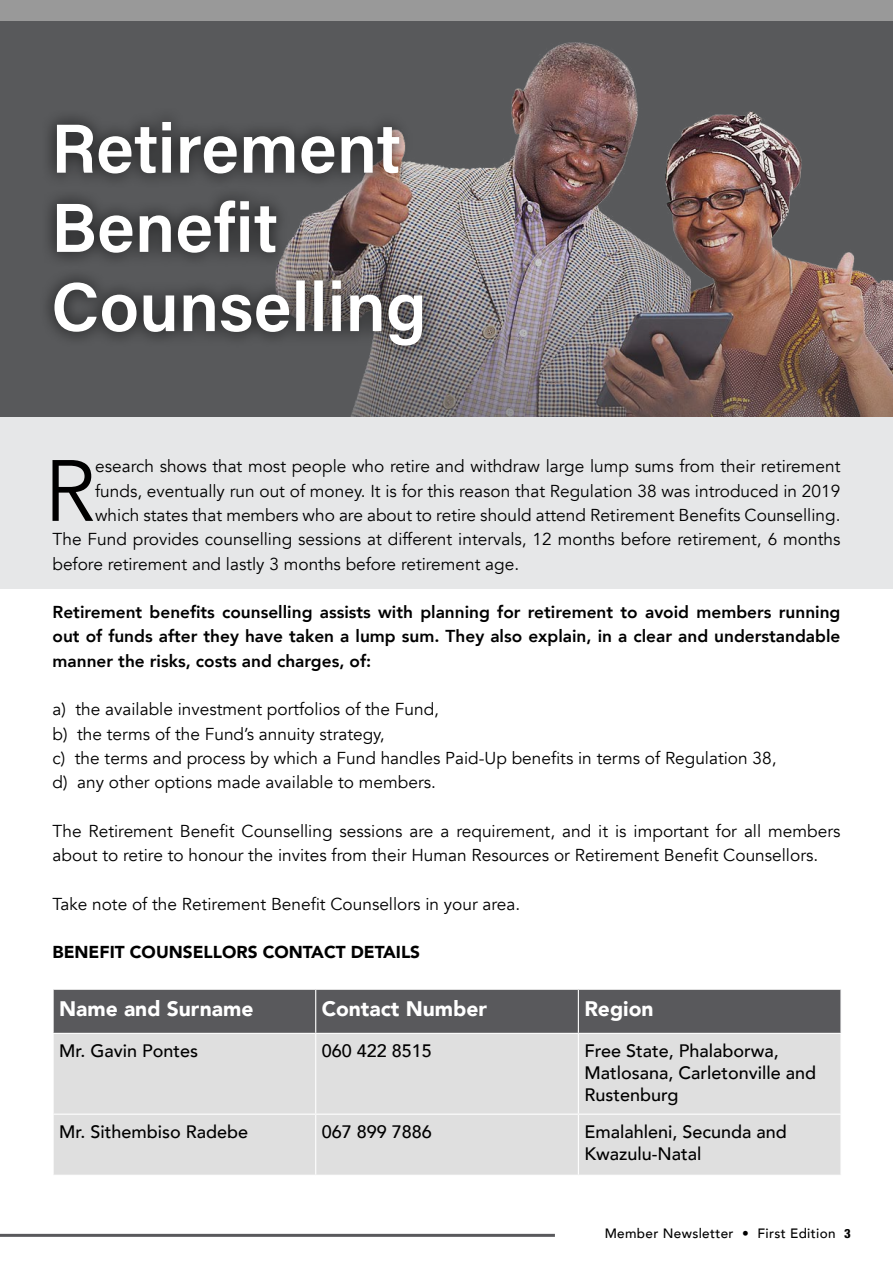
<style>
.page{position:relative;width:893px;height:1263px;background:#fff}
.page>*{position:absolute;margin:0;border:0;box-sizing:border-box;transform-origin:0 0}
.t1{font:85.95px "Avenir";color:#000}
.t2{font:900 21px "Avenir";color:#fff}
.t3{font:500 18px/21.6px "Avenir";color:#000}
.t4{font:17.25px/24.3px "Avenir";color:#000}
.t5{font:800 17.25px/24.3px "Avenir";color:#000;text-align:justify}
.t6{font:900 17.25px "Avenir";color:#000}
.t7{font:500 13.5px "Avenir";letter-spacing:.025em;color:#000}
.s1{font-family:"Helvetica Neue";font-weight:800;font-stretch:condensed;font-size:12.75px}
</style>
<div class="page">
<div style="left:0;top:417px;width:893px;height:172px;background:#e6e7e8"></div>
<div style="left:54px;top:990px;width:786px;height:43px;background:#59595c"></div>
<div style="left:54px;top:1034px;width:786px;height:141px;background:#dfdfdf"></div>
<hr style="left:315px;top:990px;width:1px;height:43px;background:#fff">
<hr style="left:578px;top:990px;width:1px;height:43px;background:#fff">
<hr style="left:315px;top:1034px;width:1px;height:79px;background:#fff">
<hr style="left:578px;top:1034px;width:1px;height:79px;background:#fff">
<hr style="left:53px;top:1113px;width:263px;height:2px;background:#fff">
<hr style="left:316px;top:1113px;width:262px;height:2px;background:#fff">
<hr style="left:315px;top:1115px;width:1px;height:60px;background:#fff">
<hr style="left:578px;top:1113px;width:264px;height:2px;background:#fff">
<hr style="left:578px;top:1115px;width:1px;height:60px;background:#fff">
<div style="left:0;top:17px;width:893px;height:400px;background:#58595b"></div>
<img style="left:291px;top:43px;width:602px;height:374px">
<div style="left:39px;top:265px;width:399px;height:96px;background:#000;opacity:.75"></div>
<svg style="left:54px;top:280px;width:368px;height:66px"></svg>
<div style="left:41px;top:185px;width:250px;height:83px;background:#000;opacity:.75"></div>
<svg style="left:57px;top:200px;width:219px;height:53px"></svg>
<div style="left:41px;top:107px;width:373px;height:82px;background:#000;opacity:.75"></div>
<svg style="left:57px;top:122px;width:342px;height:51px"></svg>
<div style="left:0;top:0;width:893px;height:20px;background:#999"></div>
<hr style="left:0;top:1234px;width:555px;height:3px;background:#59595c">
<h1 class="t1" style="left:44px;top:440px;width:52px">R</h1>
<p class="t4" style="left:95px;top:454px;width:747px">esearch shows that most people who retire and withdraw large lump sums from their retirement</p>
<p class="t4" style="left:95px;top:479px;width:747px">funds, eventually run out of money. It is for this reason that Regulation 38 was introduced in 2019</p>
<p class="t4" style="left:95px;top:503px;width:747px">which states that members who are about to retire should attend Retirement Benefits Counselling.</p>
<p class="t4" style="left:53px;top:527px;width:789px">The Fund provides counselling sessions at different intervals, 12 months before retirement, 6 months</p>
<p class="t4" style="left:53px;top:552px;width:468px">before retirement and lastly 3 months before retirement age.</p>
<p class="t5" style="left:53px;top:600px;width:789px">Retirement benefits counselling assists with planning for retirement to avoid members running out of funds after they have taken a lump sum. They also explain, in a clear and understandable manner the risks, costs and charges, of:</p>
<p class="t4" style="left:53px;top:697px;width:725px">a) the available investment portfolios of the Fund,<br>b) the terms of the Fund’s annuity strategy,<br>c) the terms and process by which a Fund handles Paid-Up benefits in terms of Regulation 38, d) any other options made available to members.</p>
<p class="t4" style="left:53px;top:819px;width:789px">The Retirement Benefit Counselling sessions are a requirement, and it is important for all members about to retire to honour the invites from their Human Resources or Retirement Benefit Counsellors.</p>
<p class="t4" style="left:53px;top:892px;width:469px">Take note of the Retirement Benefit Counsellors in your area.</p>
<p class="t6" style="left:53px;top:937px;width:369px">BENEFIT COUNSELLORS CONTACT DETAILS</p>
<p class="t2" style="left:59px;top:991px;width:196px">Name and Surname</p>
<p class="t2" style="left:322px;top:991px;width:167px">Contact Number</p>
<p class="t2" style="left:584px;top:991px;width:71px">Region</p>
<p class="t3" style="left:59px;top:1039px;width:141px">Mr. Gavin Pontes</p>
<p class="t3" style="left:322px;top:1039px;width:112px">060 422 8515</p>
<p class="t3" style="left:584px;top:1039px;width:233px">Free State, Phalaborwa,<br>Matlosana, Carletonville and<br>Rustenburg</p>
<p class="t3" style="left:59px;top:1120px;width:191px">Mr. Sithembiso Radebe</p>
<p class="t3" style="left:322px;top:1120px;width:112px">067 899 7886</p>
<p class="t3" style="left:584px;top:1120px;width:204px">Emalahleni, Secunda and<br>Kwazulu-Natal</p>
<p class="t7" style="left:605px;top:1221px;width:248px">Member Newsletter • First Edition <span class="s1">3</span></p>
</div>
